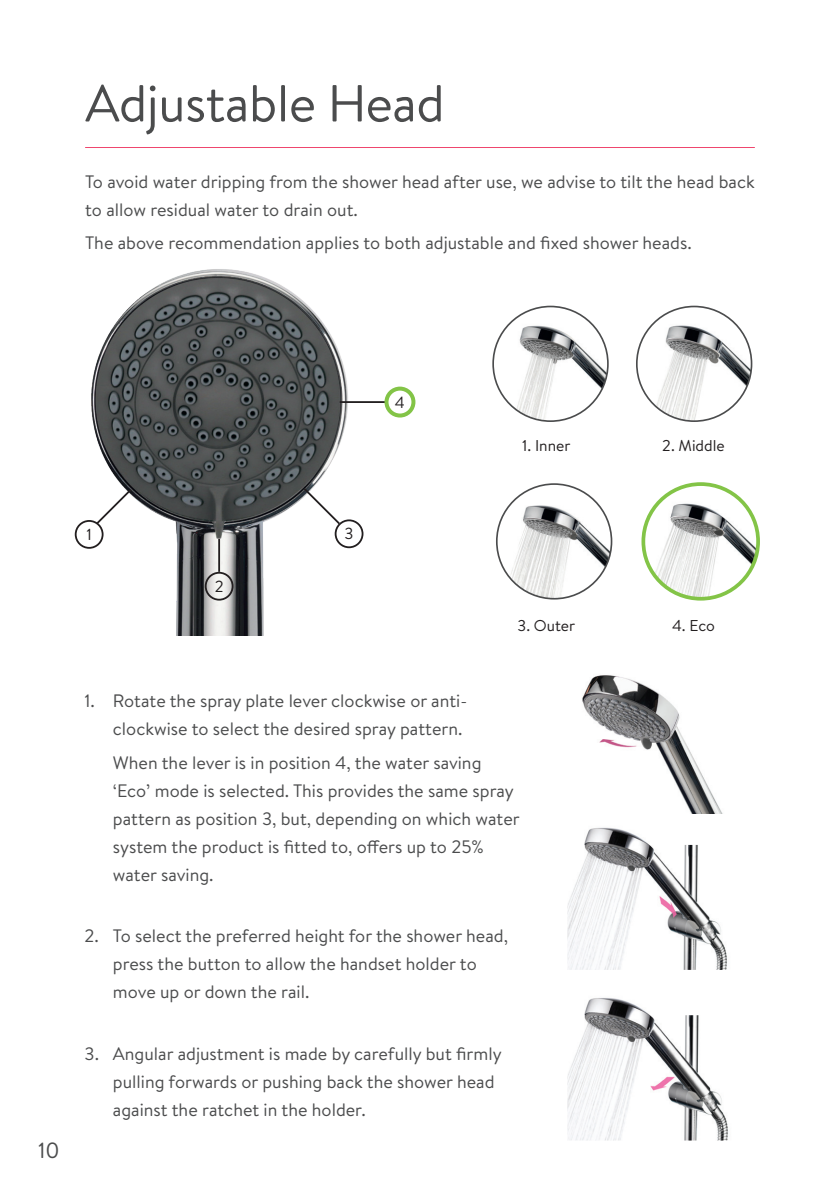
<style>
.page{position:relative;width:840px;height:1191px;background:#fff}
.page>*{position:absolute;margin:0;border:0;box-sizing:border-box;transform-origin:0 0}
.heads{font:52px "Brandon Text";letter-spacing:-.01em;color:#4b4c4d}
.t1{font:22px "Brandon Text";color:#4b4c4d}
.Numbering{font:18px/28px "Brandon Text";color:#4b4c4d}
.t2{font:16px "Brandon Text";color:#231f20}
.t3{font:15.6px "Brandon Text";color:#231f20}
</style>
<div class="page">
<img style="left:74px;top:269px;width:290px;height:366px">
<hr style="left:85px;top:147px;width:669px;height:1px;background:#ef466e">
<img style="left:646px;top:490px;width:111px;height:109px">
<div style="left:641px;top:482px;width:118px;height:118px;border:4px solid #83c447;border-radius:50%"></div>
<img style="left:498px;top:490px;width:113px;height:109px">
<div style="left:495px;top:483px;width:117px;height:116px;border:2px solid #4b4c4d;border-radius:50%"></div>
<img style="left:638px;top:313px;width:113px;height:108px">
<div style="left:635px;top:306px;width:117px;height:116px;border:2px solid #4b4c4d;border-radius:50%"></div>
<img style="left:493px;top:313px;width:114px;height:108px">
<div style="left:492px;top:306px;width:116px;height:116px;border:2px solid #4b4c4d;border-radius:50%"></div>
<hr style="left:339px;top:401px;width:46px;height:2px;background:#231f20">
<div style="left:384px;top:386px;width:31px;height:31px;border:4px solid #83c447;border-radius:50%"></div>
<svg style="left:301px;top:486px;width:40px;height:40px"></svg>
<div style="left:334px;top:519px;width:29px;height:29px;border:2px solid #231f20;border-radius:50%"></div>
<div style="left:75px;top:520px;width:28px;height:29px;border:2px solid #231f20;border-radius:50%"></div>
<svg style="left:94px;top:487px;width:39px;height:39px"></svg>
<div style="left:205px;top:572px;width:28px;height:28px;border:2px solid #231f20;border-radius:50%"></div>
<hr style="left:218px;top:539px;width:2px;height:33px;background:#231f20">
<img style="left:582px;top:675px;width:140px;height:138px">
<img style="left:567px;top:998px;width:161px;height:142px">
<img style="left:567px;top:827px;width:160px;height:143px">
<p class="heads" style="left:85px;top:68px;width:361px">Adjustable Head</p>
<p class="Numbering" style="left:85px;top:167px;width:670px">To avoid water dripping from the shower head after use, we advise to tilt the head back to allow residual water to drain out.</p>
<p class="Numbering" style="left:85px;top:229px;width:607px">The above recommendation applies to both adjustable and fixed shower heads.</p>
<p class="t2" style="left:394px;top:391px;width:12px">4</p>
<p class="t3" style="left:522px;top:435px;width:50px">1. Inner</p>
<p class="t3" style="left:662px;top:435px;width:64px">2. Middle</p>
<p class="t1" style="left:38px;top:1134px;width:23px">10</p>
<p class="t2" style="left:86px;top:523px;width:7px">1</p>
<p class="t2" style="left:344px;top:523px;width:11px">3</p>
<p class="t2" style="left:214px;top:575px;width:10px">2</p>
<p class="t3" style="left:517px;top:614px;width:59px">3. Outer</p>
<p class="t3" style="left:671px;top:614px;width:44px">4. Eco</p>
<p class="Numbering" style="left:84px;top:686px;width:384px;text-align:right">1. Rotate the spray plate lever clockwise or anti&shy;clockwise to select the desired spray pattern.</p>
<p class="Numbering" style="left:113px;top:748px;width:408px">When the lever is in position 4, the water saving ‘Eco’ mode is selected. This provides the same spray pattern as position 3, but, depending on which water system the product is fitted to, offers up to 25% water saving.</p>
<p class="Numbering" style="left:113px;top:921px;width:396px;text-indent:-28px">2. To select the preferred height for the shower head, press the button to allow the handset holder to move up or down the rail.</p>
<p class="Numbering" style="left:113px;top:1038px;width:390px;text-indent:-28px">3. Angular adjustment is made by carefully but firmly pulling forwards or pushing back the shower head against the ratchet in the holder.</p>
</div>
